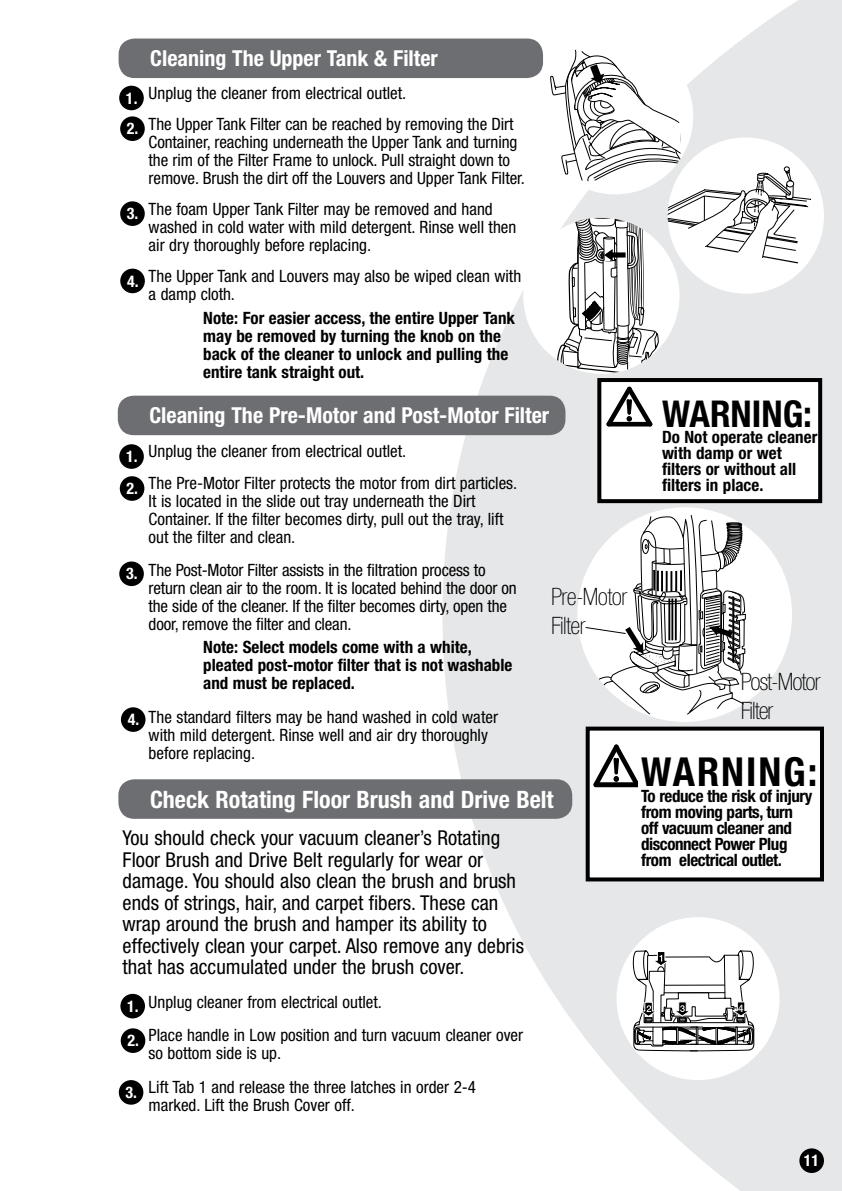
<style>
.page{position:relative;width:842px;height:1191px;background:#fff}
.page>*{position:absolute;margin:0;border:0;box-sizing:border-box;transform-origin:0 0}
.t1{font:700 condensed 40px "Helvetica Neue LT Std";letter-spacing:.05em;color:#000}
.t2{font:700 condensed 37px "Helvetica Neue LT Std";color:#000}
.t3{font:700 condensed 24px "Helvetica Neue LT Std";color:#fff}
.t4{font:100 condensed 24px/28.8px "Helvetica Neue LT Std";letter-spacing:-.04em;color:#000}
.t5{font:700 condensed 22px "Helvetica Neue LT Std";color:#fff}
.t6{font:condensed 20.4px/21.6px "Helvetica Neue LT Std";color:#000}
.t7{font:condensed 17px/18px "Helvetica Neue LT Std";color:#000}
.t8{font:700 condensed 17px/18px "Helvetica Neue LT Std";color:#000}
.t9{font:700 condensed 17px/16px "Helvetica Neue LT Std";letter-spacing:-.025em;color:#000}
.t10{font:700 condensed 16px/30.8px "Helvetica Neue LT Std";color:#fff}
.t11{font:500 10.2px "Helvetica Neue";color:#fff;scale:.95 1}
</style>
<div class="page">
<svg style="left:442px;top:0;width:400px;height:1191px;fill:#e6e7e8"></svg>
<div style="left:799px;top:1148px;width:25px;height:25px;background:#000;border-radius:50%"></div>
<div style="left:120px;top:994px;width:25px;height:24px;background:#000;border-radius:50%"></div>
<div style="left:118px;top:779px;width:454px;height:40px;background:#6d6e71;border-radius:16px"></div>
<div style="left:121px;top:1028px;width:24px;height:25px;background:#000;border-radius:50%"></div>
<div style="left:118px;top:396px;width:447px;height:39px;background:#6d6e71;border-radius:16px"></div>
<div style="left:119px;top:39px;width:424px;height:39px;background:#6d6e71;border-radius:16px"></div>
<div style="left:577px;top:507px;width:215px;height:215px;background:#fff;border-radius:50%"></div>
<div style="left:587px;top:729px;width:235px;height:150px;background:#fff"></div>
<div style="left:585px;top:727px;width:239px;height:154px;border:4px solid #000"></div>
<svg style="left:593px;top:744px;width:44px;height:44px"></svg>
<svg style="left:584px;top:507px;width:162px;height:215px"></svg>
<div style="left:599px;top:380px;width:221px;height:121px;background:#fff"></div>
<div style="left:597px;top:378px;width:225px;height:125px;border:4px solid #000"></div>
<svg style="left:606px;top:387px;width:47px;height:40px"></svg>
<div style="left:537px;top:38px;width:156px;height:156px;background:#fff;border-radius:50%"></div>
<div style="left:667px;top:137px;width:157px;height:157px;background:#fff;border-radius:50%"></div>
<div style="left:523px;top:218px;width:156px;height:156px;background:#fff;border-radius:50%"></div>
<svg style="left:550px;top:49px;width:262px;height:325px"></svg>
<div style="left:610px;top:252px;width:15px;height:6px;background:#000"></div>
<div style="left:119px;top:86px;width:25px;height:24px;background:#000;border-radius:50%"></div>
<div style="left:120px;top:116px;width:25px;height:25px;background:#000;border-radius:50%"></div>
<div style="left:120px;top:201px;width:25px;height:25px;background:#000;border-radius:50%"></div>
<div style="left:120px;top:269px;width:25px;height:24px;background:#000;border-radius:50%"></div>
<div style="left:119px;top:444px;width:25px;height:25px;background:#000;border-radius:50%"></div>
<div style="left:120px;top:476px;width:24px;height:25px;background:#000;border-radius:50%"></div>
<div style="left:119px;top:561px;width:25px;height:25px;background:#000;border-radius:50%"></div>
<div style="left:121px;top:707px;width:24px;height:25px;background:#000;border-radius:50%"></div>
<div style="left:119px;top:1080px;width:24px;height:25px;background:#000;border-radius:50%"></div>
<div style="left:616px;top:917px;width:163px;height:163px;background:#fff;border-radius:50%"></div>
<svg style="left:633px;top:950px;width:121px;height:101px"></svg>
<p class="t10" style="left:126px;top:82px;width:14px">1.<br>2.</p>
<p class="t10" style="left:127px;top:198px;width:13px">3.</p>
<p class="t10" style="left:127px;top:265px;width:13px">4.</p>
<p class="t5" style="left:150px;top:45px;width:289px">Cleaning The Upper Tank &amp; Filter</p>
<p class="t7" style="left:149px;top:78px;width:366px;line-height:31px">Unplug the cleaner from electrical outlet.<br>The Upper Tank Filter can be reached by removing the Dirt</p>
<p class="t7" style="left:149px;top:133px;width:378px">Container, reaching underneath the Upper Tank and turning the rim of the Filter Frame to unlock. Pull straight down to remove. Brush the dirt off the Louvers and Upper Tank Filter.</p>
<p class="t7" style="left:149px;top:200px;width:369px">The foam Upper Tank Filter may be removed and hand washed in cold water with mild detergent. Rinse well then air dry thoroughly before replacing.</p>
<p class="t7" style="left:149px;top:267px;width:374px">The Upper Tank and Louvers may also be wiped clean with a damp cloth.</p>
<p class="t8" style="left:203px;top:309px;width:313px">Note: For easier access, the entire Upper Tank may be removed by turning the knob on the back of the cleaner to unlock and pulling the entire tank straight out.</p>
<p class="t10" style="left:126px;top:440px;width:14px;line-height:32px">1.<br>2.</p>
<p class="t10" style="left:126px;top:558px;width:13px">3.</p>
<p class="t10" style="left:128px;top:704px;width:13px">4.</p>
<p class="t5" style="left:149px;top:402px;width:401px">Cleaning The Pre-Motor and Post-Motor Filter</p>
<p class="t7" style="left:149px;top:435px;width:370px;line-height:32.2px">Unplug the cleaner from electrical outlet.<br>The Pre-Motor Filter protects the motor from dirt particles.</p>
<p class="t7" style="left:149px;top:492px;width:356px">It is located in the slide out tray underneath the Dirt<br>Container. If the filter becomes dirty, pull out the tray, lift out the filter and clean.</p>
<p class="t7" style="left:149px;top:560px;width:370px">The Post-Motor Filter assists in the filtration process to return clean air to the room. It is located behind the door on the side of the cleaner. If the filter becomes dirty, open the door, remove the filter and clean.</p>
<p class="t8" style="left:203px;top:638px;width:311px">Note: Select models come with a white, pleated post-motor filter that is not washable and must be replaced.</p>
<p class="t7" style="left:149px;top:708px;width:351px">The standard filters may be hand washed in cold water with mild detergent. Rinse well and air dry thoroughly before replacing.</p>
<h3 class="t4" style="left:551px;top:582px;width:78px">Pre-Motor<br>Filter</h3>
<h3 class="t3" style="left:150px;top:785px;width:405px">Check Rotating Floor Brush and Drive Belt</h3>
<p class="t6" style="left:123px;top:827px;width:403px">You should check your vacuum cleaner’s Rotating Floor Brush and Drive Belt regularly for wear or damage. You should also clean the brush and brush ends of strings, hair, and carpet fibers. These can wrap around the brush and hamper its ability to effectively clean your carpet. Also remove any debris that has accumulated under the brush cover.</p>
<p class="t7" style="left:149px;top:985px;width:376px;line-height:33.6px">Unplug cleaner from electrical outlet.<br>Place handle in Low position and turn vacuum cleaner over</p>
<p class="t7" style="left:149px;top:1036px;width:329px;line-height:33.6px">so bottom side is up.<br>Lift Tab 1 and release the three latches in order 2-4</p>
<p class="t7" style="left:149px;top:1096px;width:208px">marked. Lift the Brush Cover off.</p>
<p class="t10" style="left:127px;top:990px;width:13px">1.</p>
<p class="t10" style="left:127px;top:1025px;width:13px">2.</p>
<p class="t10" style="left:126px;top:1077px;width:13px">3.</p>
<h2 class="t2" style="left:662px;top:391px;width:152px">WARNING:</h2>
<p class="t8" style="left:662px;top:428px;width:157px;line-height:16px">Do Not operate cleaner with damp or wet filters or without all filters in place.</p>
<h3 class="t4" style="left:740px;top:667px;width:81px">Post-Motor<br>Filter</h3>
<h1 class="t1" style="left:641px;top:748px;width:178px">WARNING:</h1>
<p class="t9" style="left:641px;top:788px;width:173px">To reduce the risk of injury from moving parts, turn off vacuum cleaner and disconnect Power Plug from electrical outlet.</p>
<p class="t11" style="left:738px;top:1002px;width:7px">4</p>
<p class="t10" style="left:804px;top:1145px;width:17px">111.</p>
</div>
